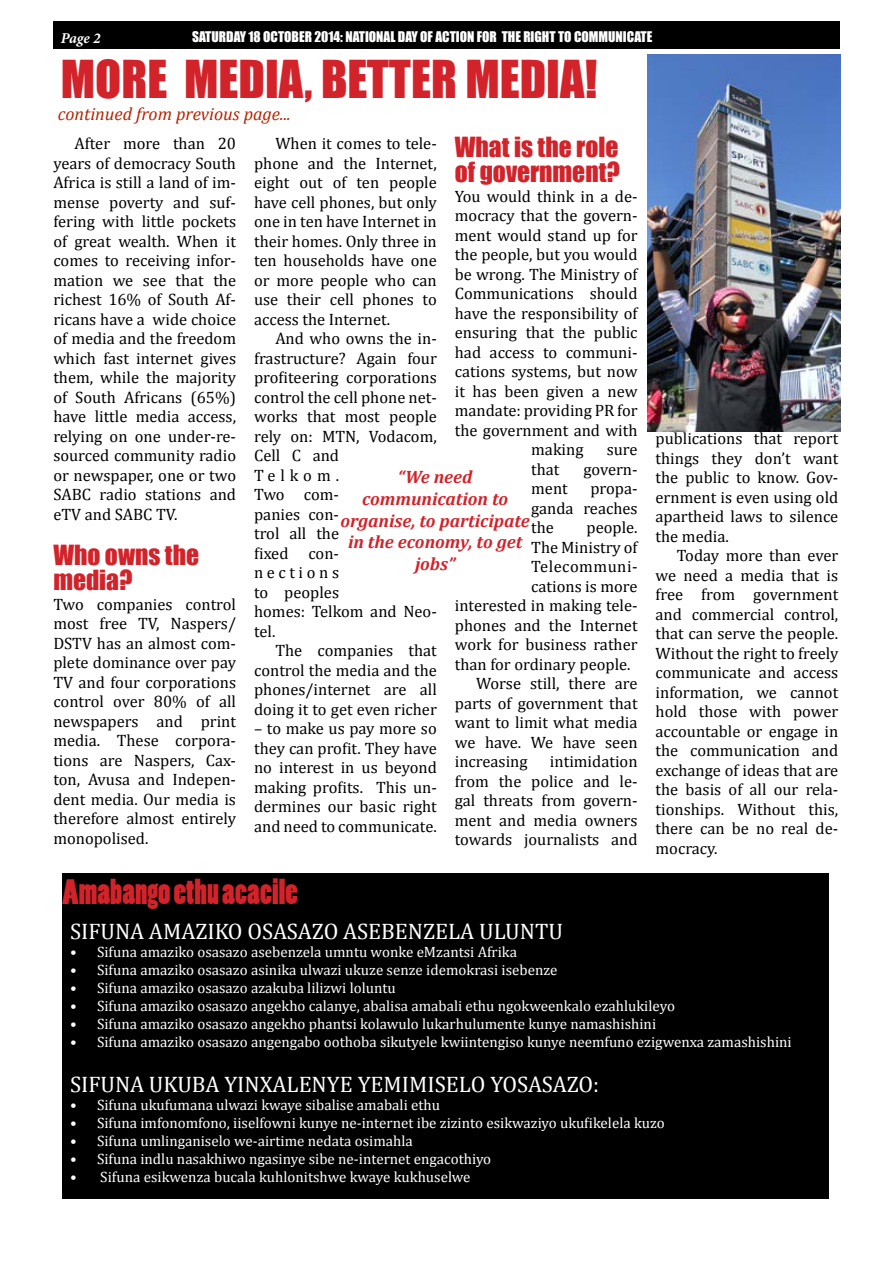
<style>
.page{position:relative;width:893px;height:1263px;background:#fff}
.page>*{position:absolute;margin:0;border:0;box-sizing:border-box;transform-origin:0 0}
.t1{font:48px "Impact";color:#d2232a}
.t2{font:33px "Poplar Std";color:#d2232a}
.t3{font:25.5px/25.5px "Impact";color:#d2232a}
.t4{font:22.5px "Cambria";color:#fff}
.t5{font:italic 700 18px/21.6px "Cambria";color:#d2232a;text-align:center}
.t6{font:italic 18px "Cambria";color:#b82200}
.t7{font:16.5px/19.5px "Cambria";color:#000;text-align:justify}
.t8{font:16.5px "Cambria";letter-spacing:.03em;color:#000}
.t9{font:15px "Cambria";color:#fff}
.t10{font:italic 700 15px "Minion Pro";color:#fff}
.t11{font:13.5px "Impact";color:#fff}
</style>
<div class="page">
<div style="left:53px;top:21px;width:787px;height:27px;background:#000"></div>
<div style="left:63px;top:873px;width:766px;height:325px;background:#000"></div>
<img style="left:647px;top:54px;width:193px;height:377px">
<p class="t10" style="left:61px;top:27px;width:41px">Page 2</p>
<p class="t11" style="left:192px;top:27px;width:462px">SATURDAY 18 OCTOBER 2014: NATIONAL DAY OF ACTION FOR THE RIGHT TO COMMUNICATE</p>
<h1 class="t1" style="left:61px;top:42px;width:538px">MORE MEDIA, BETTER MEDIA!</h1>
<p class="t6" style="left:58px;top:101px;width:235px">continued from previous page...</p>
<p class="t7" style="left:53px;top:134px;width:184px;text-indent:21px">After more than 20 years of democracy South Africa is still a land of im&shy;mense poverty and suf&shy;fering with little pockets of great wealth. When it comes to receiving infor&shy;mation we see that the richest 16% of South Af&shy;ricans have a wide choice of media and the freedom which fast internet gives them, while the majority of South Africans (65%) have little media access, relying on one under-re&shy;sourced community radio or newspaper, one or two SABC radio stations and eTV and SABC TV.</p>
<h3 class="t3" style="left:53px;top:541px;width:147px">Who owns the media?</h3>
<p class="t7" style="left:53px;top:594px;width:184px">Two companies control most free TV, Naspers/ DSTV has an almost com&shy;plete dominance over pay TV and four corporations control over 80% of all newspapers and print media. These corpora&shy;tions are Naspers, Cax&shy;ton, Avusa and Indepen&shy;dent media. Our media is therefore almost entirely monopolised.</p>
<h3 class="t3" style="left:455px;top:133px;width:166px">What is the role of government?</h3>
<p class="t7" style="left:455px;top:186px;width:184px">You would think in a de-</p>
<p class="t7" style="left:455px;top:206px;width:184px">mocracy that the govern-</p>
<p class="t7" style="left:455px;top:225px;width:184px">ment would stand up for</p>
<p class="t7" style="left:455px;top:245px;width:184px">the people, but you would</p>
<p class="t7" style="left:455px;top:264px;width:184px">be wrong. The Ministry of</p>
<p class="t7" style="left:455px;top:284px;width:184px">Communications should</p>
<p class="t7" style="left:455px;top:303px;width:184px">have the responsibility of</p>
<p class="t7" style="left:455px;top:323px;width:184px">ensuring that the public</p>
<p class="t7" style="left:455px;top:342px;width:184px">had access to communi-</p>
<p class="t7" style="left:455px;top:362px;width:184px">cations systems, but now</p>
<p class="t7" style="left:455px;top:381px;width:184px">it has been given a new</p>
<p class="t7" style="left:455px;top:401px;width:184px">mandate: providing PR for</p>
<p class="t7" style="left:455px;top:420px;width:184px">the government and with</p>
<p class="t7" style="left:531px;top:440px;width:54px">making</p>
<p class="t7" style="left:607px;top:440px;width:32px">sure</p>
<p class="t7" style="left:531px;top:459px;width:30px">that</p>
<p class="t7" style="left:583px;top:459px;width:56px">govern-</p>
<p class="t7" style="left:531px;top:479px;width:38px">ment</p>
<p class="t7" style="left:254px;top:134px;width:184px;text-indent:21px">When it comes to tele&shy;phone and the Internet, eight out of ten people have cell phones, but only one in ten have Internet in their homes. Only three in ten households have one or more people who can use their cell phones to access the Internet.</p>
<p class="t7" style="left:254px;top:329px;width:184px;text-align:left;text-indent:21px">And who owns the in&shy;frastructure? Again four profiteering corporations control the cell phone net&shy;works that most people rely on: MTN, Vodacom,<br>Cell C and<br>Telkom.<br>Two com-<br>panies con-<br>trol all the<br>fixed con-<br>nections<br>to peoples<br>homes: Telkom and Neo&shy;tel.</p>
<p class="t7" style="left:254px;top:641px;width:184px;text-indent:21px">The companies that control the media and the phones/internet are all doing it to get even richer</p>
<p class="t7" style="left:254px;top:719px;width:184px">– to make us pay more so they can profit. They have no interest in us beyond making profits. This un&shy;dermines our basic right and need to communicate.</p>
<p class="t5" style="left:340px;top:466px;width:191px">“We need communication to organise, to participate in the economy, to get jobs”</p>
<p class="t7" style="left:531px;top:479px;width:108px;text-indent:59px">propa&shy;ganda reaches the</p>
<p class="t7" style="left:586px;top:518px;width:53px">people.</p>
<p class="t7" style="left:531px;top:537px;width:108px">The Ministry of</p>
<p class="t8" style="left:531px;top:557px;width:108px">Telecommuni-</p>
<p class="t7" style="left:531px;top:576px;width:108px">cations is more</p>
<p class="t7" style="left:455px;top:596px;width:184px">interested in making tele-</p>
<p class="t7" style="left:455px;top:615px;width:184px">phones and the Internet</p>
<p class="t7" style="left:455px;top:635px;width:184px">work for business rather</p>
<p class="t7" style="left:455px;top:654px;width:177px">than for ordinary people.</p>
<p class="t7" style="left:476px;top:674px;width:163px">Worse still, there are</p>
<p class="t7" style="left:455px;top:693px;width:184px">parts of government that</p>
<p class="t7" style="left:455px;top:713px;width:184px">want to limit what media</p>
<p class="t7" style="left:455px;top:732px;width:184px">we have. We have seen</p>
<p class="t7" style="left:455px;top:752px;width:74px">increasing</p>
<p class="t7" style="left:455px;top:752px;width:184px;text-indent:95px">intimidation from the police and le&shy;gal threats from govern&shy;ment and media owners towards journalists and</p>
<p class="t7" style="left:656px;top:429px;width:184px">publications that report things they don’t want the public to know. Gov&shy;ernment is even using old apartheid laws to silence the media.</p>
<p class="t7" style="left:656px;top:546px;width:184px;text-indent:21px">Today more than ever we need a media that is free from government and commercial control, that can serve the people.<br>Without the right to freely communicate and access information, we cannot hold those with power accountable or engage in the communication and exchange of ideas that are the basis of all our rela&shy;tionships. Without this, there can be no real de&shy;mocracy.</p>
<h2 class="t2" style="left:63px;top:874px;width:237px">Amabango ethu acacile</h2>
<h3 class="t4" style="left:70px;top:918px;width:495px">SIFUNA AMAZIKO OSASAZO ASEBENZELA ULUNTU</h3>
<p class="t9" style="left:70px;top:943px;width:449px">• Sifuna amaziko osasazo asebenzela umntu wonke eMzantsi Afrika</p>
<p class="t9" style="left:70px;top:961px;width:489px">• Sifuna amaziko osasazo asinika ulwazi ukuze senze idemokrasi isebenze</p>
<p class="t9" style="left:70px;top:979px;width:327px">• Sifuna amaziko osasazo azakuba lilizwi loluntu</p>
<p class="t9" style="left:70px;top:997px;width:606px">• Sifuna amaziko osasazo angekho calanye, abalisa amabali ethu ngokweenkalo ezahlukileyo</p>
<p class="t9" style="left:70px;top:1015px;width:588px">• Sifuna amaziko osasazo angekho phantsi kolawulo lukarhulumente kunye namashishini</p>
<p class="t9" style="left:70px;top:1033px;width:723px">• Sifuna amaziko osasazo angengabo oothoba sikutyele kwiintengiso kunye neemfuno ezigwenxa zamashishini</p>
<h3 class="t4" style="left:70px;top:1071px;width:531px">SIFUNA UKUBA YINXALENYE YEMIMISELO YOSASAZO:</h3>
<p class="t9" style="left:70px;top:1096px;width:372px">• Sifuna ukufumana ulwazi kwaye sibalise amabali ethu</p>
<p class="t9" style="left:70px;top:1114px;width:596px">• Sifuna imfonomfono, iiselfowni kunye ne-internet ibe zizinto esikwaziyo ukufikelela kuzo</p>
<p class="t9" style="left:70px;top:1132px;width:344px">• Sifuna umlinganiselo we-airtime nedata osimahla</p>
<p class="t9" style="left:70px;top:1150px;width:423px">• Sifuna indlu nasakhiwo ngasinye sibe ne-internet engacothiyo</p>
<p class="t9" style="left:70px;top:1168px;width:402px">• Sifuna esikwenza bucala kuhlonitshwe kwaye kukhuselwe</p>
</div>
